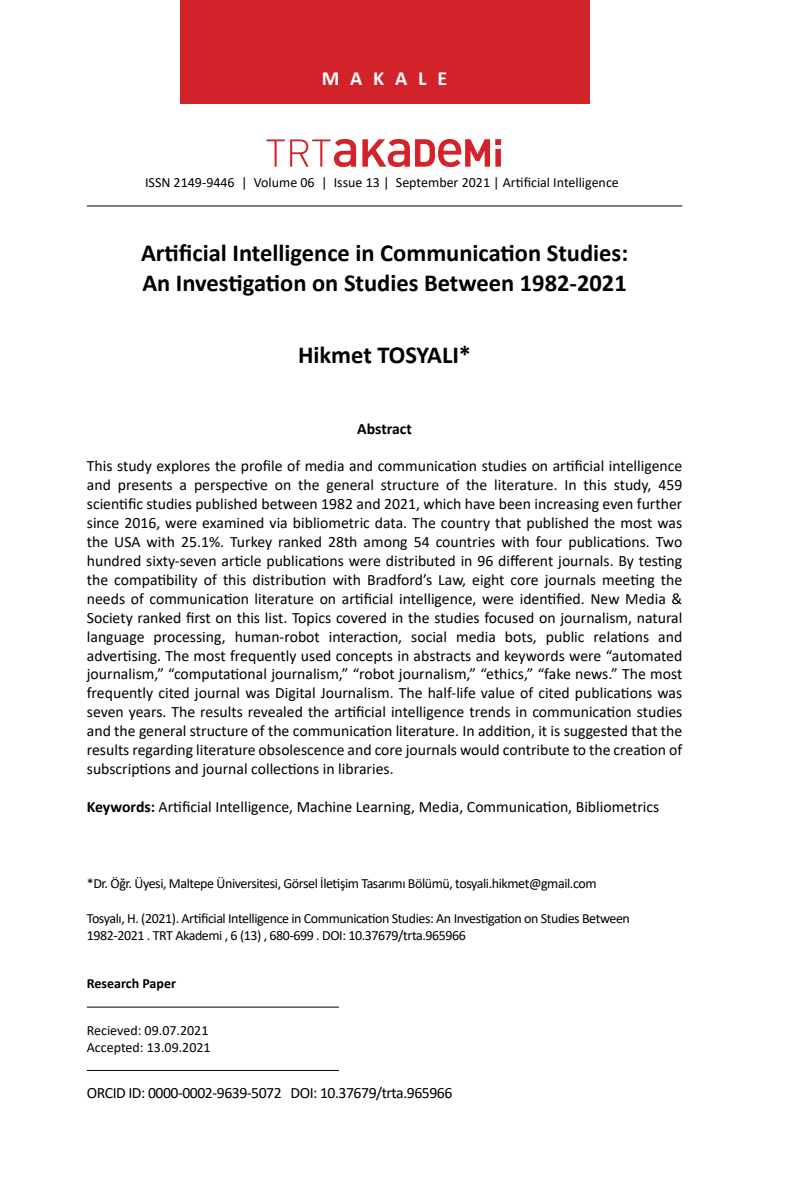
<style>
.page{position:relative;width:794px;height:1191px;background:#fff}
.page>*{position:absolute;margin:0;border:0;box-sizing:border-box;transform-origin:0 0}
.t1{font:700 24.5px/29.4px "Calibri";color:#000}
.t2{font:700 20.12px "Calibri";letter-spacing:.54em;color:#fff}
.t3{font:15.75px/18.9px "Calibri";color:#000;text-align:justify}
.t4{font:15.75px "Calibri";letter-spacing:-.03em;color:#000}
.t5{font:700 15.75px "Calibri";color:#000}
.t6{font:14px/17.5px "Calibri";letter-spacing:-.03em;color:#000}
.t7{font:14px/16.8px "Calibri";color:#000}
.t8{font:700 14px "Calibri";color:#000}
.s1{font-weight:700}
</style>
<div class="page">
<svg style="left:266px;top:139px;width:90px;height:28px"></svg>
<svg style="left:362px;top:139px;width:139px;height:28px"></svg>
<hr style="left:87px;top:205px;width:595px;height:1px;background:#000">
<div style="left:180px;top:0;width:409px;height:104px;background:#d2232a"></div>
<hr style="left:87px;top:1070px;width:252px;height:1px;background:#000">
<hr style="left:87px;top:1006px;width:252px;height:1px;background:#000">
<p class="t2" style="left:322px;top:64px;width:127px">MAKALE</p>
<p class="t7" style="left:145px;top:173px;width:475px">ISSN 2149-9446 | Volume 06 | Issue 13 | September 2021 | Artificial Intelligence</p>
<h1 class="t1" style="left:141px;top:238px;width:488px">Artificial Intelligence in Communication Studies:<br>An Investigation on Studies Between 1982-2021</h1>
<h1 class="t1" style="left:298px;top:339px;width:175px">Hikmet TOSYALI*</h1>
<p class="t5" style="left:357px;top:417px;width:56px">Abstract</p>
<p class="t3" style="left:87px;top:456px;width:597px">This study explores the profile of media and communication studies on artificial intelligence and presents a perspective on the general structure of the literature. In this study, 459 scientific studies published between 1982 and 2021, which have been increasing even further since 2016, were examined via bibliometric data. The country that published the most was the USA with 25.1%. Turkey ranked 28th among 54 countries with four publications. Two hundred sixty-seven article publications were distributed in 96 different journals. By testing the compatibility of this distribution with Bradford’s Law, eight core journals meeting the needs of communication literature on artificial intelligence, were identified. New Media &amp; Society ranked first on this list. Topics covered in the studies focused on journalism, natural language processing, human-robot interaction, social media bots, public relations and advertising. The most frequently used concepts in abstracts and keywords were “automated journalism,” “computational journalism,” “robot journalism,” “ethics,” “fake news.” The most frequently cited journal was Digital Journalism. The half-life value of cited publications was seven years. The results revealed the artificial intelligence trends in communication studies and the general structure of the communication literature. In addition, it is suggested that the results regarding literature obsolescence and core journals would contribute to the creation of subscriptions and journal collections in libraries.</p>
<p class="t3" style="left:87px;top:796px;width:574px"><span class="s1">Keywords:</span> Artificial Intelligence, Machine Learning, Media, Communication, Bibliometrics</p>
<p class="t6" style="left:87px;top:874px;width:511px">*Dr. Öğr. Üyesi, Maltepe Üniversitesi, Görsel İletişim Tasarımı Bölümü, tosyali.hikmet@gmail.com</p>
<p class="t6" style="left:87px;top:909px;width:544px">Tosyalı, H. (2021). Artificial Intelligence in Communication Studies: An Investigation on Studies Between<br>1982-2021 . TRT Akademi , 6 (13) , 680-699 . DOI: 10.37679/trta.965966</p>
<p class="t8" style="left:87px;top:973px;width:91px">Research Paper</p>
<p class="t7" style="left:87px;top:1022px;width:125px">Recieved: 09.07.2021<br>Accepted: 13.09.2021</p>
<p class="t4" style="left:87px;top:1081px;width:367px">ORCID ID: 0000-0002-9639-5072 DOI: 10.37679/trta.965966</p>
</div>
